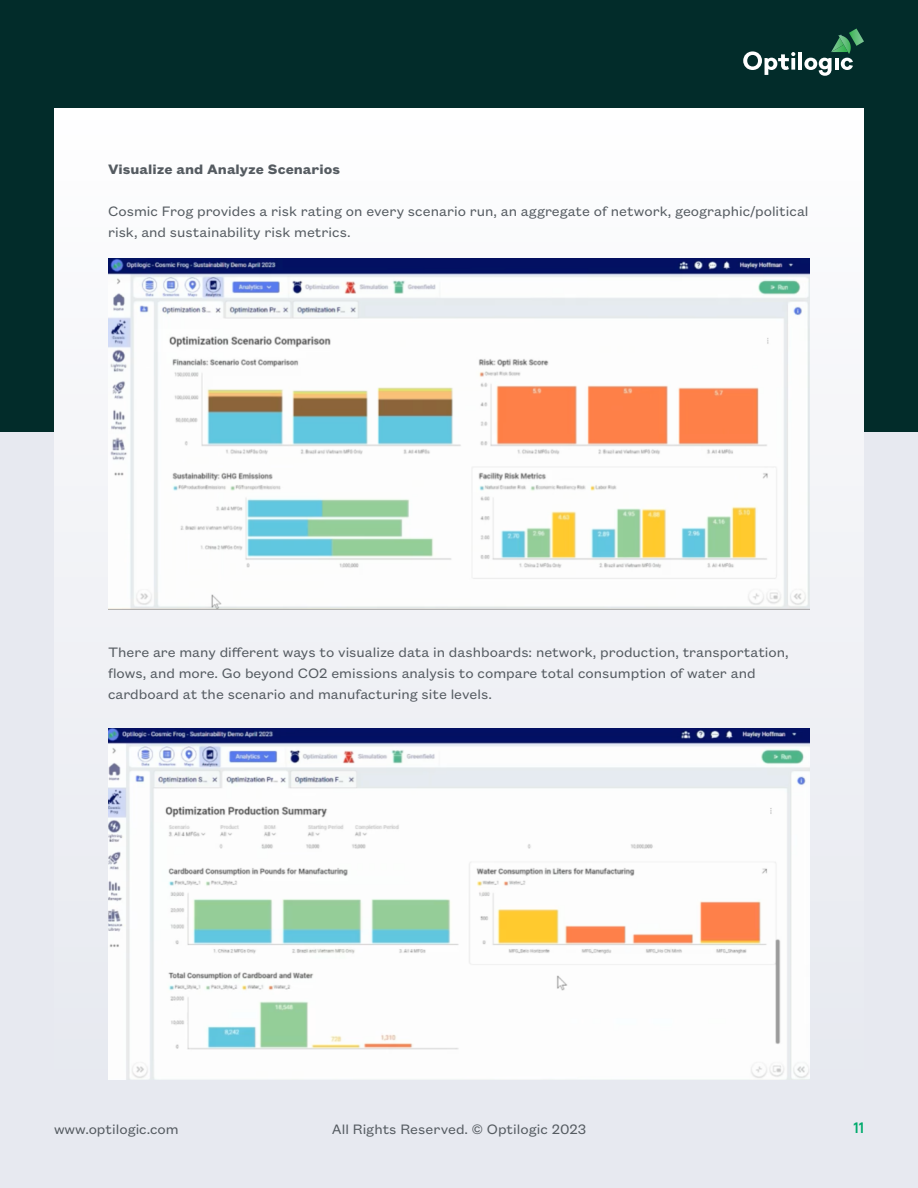
<style>
.page{position:relative;width:918px;height:1188px;background:#e7e9f0}
.page>*{position:absolute;margin:0;border:0;box-sizing:border-box;transform-origin:0 0}
.t1{font:15px/21px "Founders Grotesk Text";color:#555b61}
.t2{font:700 15px "Founders Grotesk Text";color:#555b61}
.t3{font:500 15px "Danzza";color:#00aa6c}
</style>
<div class="page">
<div style="left:0;top:0;width:918px;height:432px;background:#022c2a"></div>
<svg style="left:743px;top:51px;width:52px;height:24px"></svg>
<hr style="left:798px;top:52px;width:4px;height:18px;background:#fff">
<svg style="left:804px;top:28px;width:60px;height:48px"></svg>
<div style="left:54px;top:108px;width:810px;height:972px;background:#f3f4f8"></div>
<img style="left:108px;top:259px;width:702px;height:351px">
<img style="left:108px;top:729px;width:702px;height:351px">
<p class="t2" style="left:108px;top:158px;width:234px">Visualize and Analyze Scenarios</p>
<p class="t1" style="left:108px;top:199px;width:702px">Cosmic Frog provides a risk rating on every scenario run, an aggregate of network, geographic/political risk, and sustainability risk metrics.</p>
<p class="t1" style="left:108px;top:640px;width:682px">There are many different ways to visualize data in dashboards: network, production, transportation, flows, and more. Go beyond CO2 emissions analysis to compare total consumption of water and cardboard at the scenario and manufacturing site levels.</p>
<p class="t1" style="left:54px;top:1118px;width:126px">www.optilogic.com</p>
<p class="t1" style="left:332px;top:1118px;width:256px">All Rights Reserved. © Optilogic 2023</p>
<p class="t3" style="left:854px;top:1119px;width:12px">11</p>
</div>
